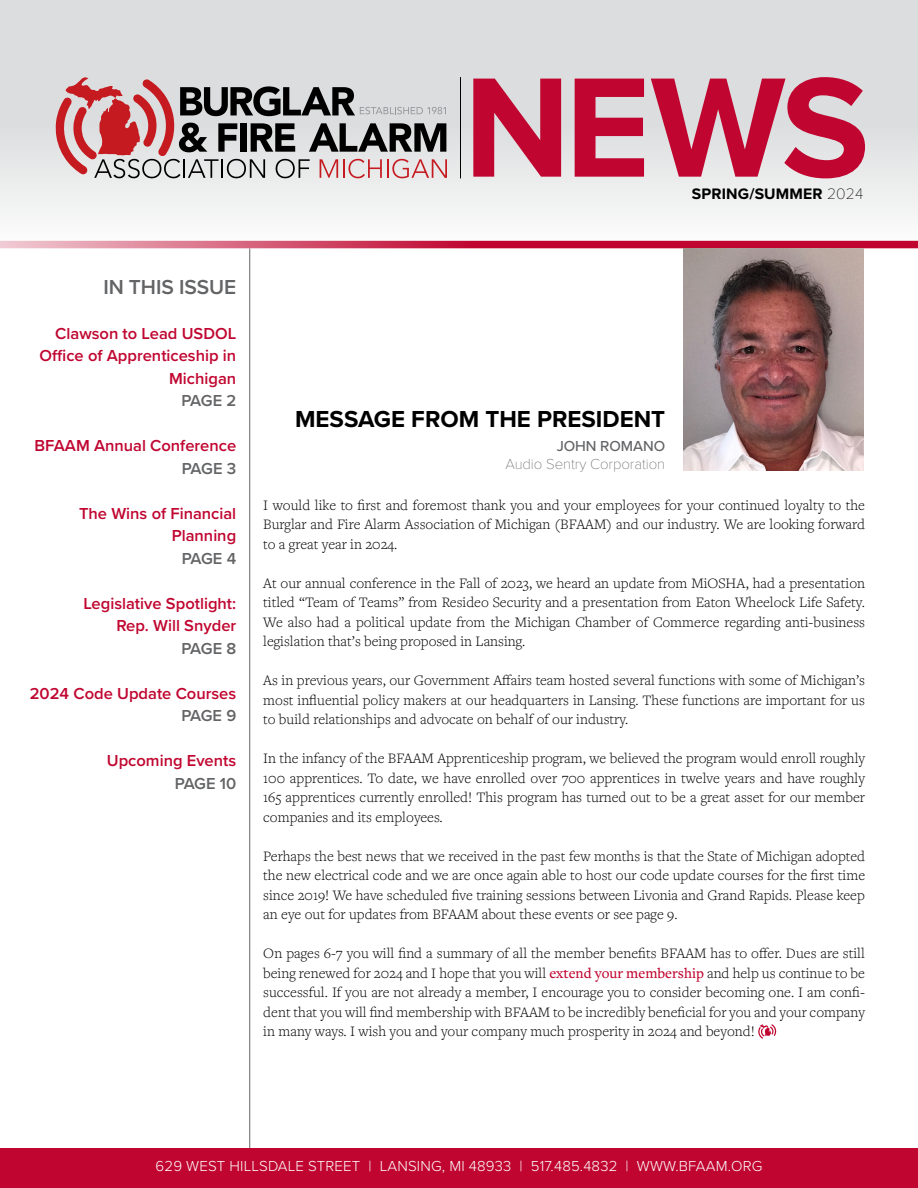
<style>
.page{position:relative;width:918px;height:1188px;background:#fff}
.page>*{position:absolute;margin:0;border:0;box-sizing:border-box;transform-origin:0 0}
.t1{font:700 24px "Proxima Nova";color:#000}
.t2{font:600 21px "Proxima Nova";letter-spacing:-.005em;color:#636466}
.t3{font:600 16.5px/22.5px "Proxima Nova";color:#c00630;text-align:right}
.t4{font:600 16.5px "Proxima Nova";letter-spacing:-.035em;color:#636466}
.t5{font:700 15.75px "Proxima Nova";letter-spacing:.01em;color:#000}
.t6{font:300 15px/19.5px "Freight Text Pro";color:#000;text-align:justify}
.t7{font:300 15px "Proxima Nova";letter-spacing:.01em;color:#fff}
.t8{font:100 15px "Proxima Nova T";letter-spacing:-.005em;color:#636466}
.t9{font:500 15px "Proxima Nova";letter-spacing:-.005em;color:#636466}
.s1{font-family:"Proxima Nova T";font-weight:100}
.s2{font-weight:500;color:#c00630}
</style>
<div class="page">
<div style="left:0;top:0;width:918px;height:248px;background:linear-gradient(to bottom,#d4d6d7,#f4f3f4)"></div>
<hr style="left:249px;top:248px;width:1px;height:900px;background:#636466">
<svg style="left:473px;top:77px;width:392px;height:101px;background:#ce6880"></svg>
<div style="left:0;top:1148px;width:918px;height:40px;background:#c00630"></div>
<svg style="left:56px;top:77px;width:391px;height:101px;background:#b09b9c"></svg>
<hr style="left:460px;top:77px;width:1px;height:101px;background:#000">
<svg style="left:0;top:241px;width:918px;height:7px;background:#cc385a"></svg>
<svg style="left:758px;top:1024px;width:18px;height:15px"></svg>
<img style="left:683px;top:248px;width:181px;height:223px">
<p class="t5" style="left:692px;top:182px;width:173px">SPRING/SUMMER <span class="s1">2024</span></p>
<h2 class="t2" style="left:103px;top:271px;width:134px">IN THIS ISSUE</h2>
<p class="t3" style="left:40px;top:322px;width:198px">Clawson to Lead USDOL<br>Office of Apprenticeship in<br>Michigan</p>
<p class="t4" style="left:182px;top:389px;width:56px">PAGE 2</p>
<p class="t3" style="left:34px;top:434px;width:203px">BFAAM Annual Conference</p>
<p class="t4" style="left:182px;top:456px;width:56px">PAGE 3</p>
<p class="t3" style="left:79px;top:502px;width:159px">The Wins of Financial<br>Planning</p>
<p class="t4" style="left:182px;top:546px;width:56px">PAGE 4</p>
<p class="t3" style="left:83px;top:592px;width:154px">Legislative Spotlight:<br>Rep. Will Snyder</p>
<p class="t4" style="left:182px;top:636px;width:56px">PAGE 8</p>
<p class="t3" style="left:30px;top:682px;width:208px">2024 Code Update Courses</p>
<p class="t4" style="left:181px;top:704px;width:56px">PAGE 9</p>
<p class="t3" style="left:107px;top:749px;width:131px">Upcoming Events</p>
<p class="t4" style="left:175px;top:771px;width:63px">PAGE 10</p>
<h1 class="t1" style="left:295px;top:401px;width:372px">MESSAGE FROM THE PRESIDENT</h1>
<p class="t9" style="left:557px;top:435px;width:110px">JOHN ROMANO</p>
<p class="t8" style="left:505px;top:453px;width:161px">Audio Sentry Corporation</p>
<p class="t6" style="left:263px;top:495px;width:603px">I would like to first and foremost thank you and your employees for your continued loyalty to the Burglar and Fire Alarm Association of Michigan (BFAAM) and our industry. We are looking forward to a great year in 2024.</p>
<p class="t6" style="left:263px;top:573px;width:603px">At our annual conference in the Fall of 2023, we heard an update from MiOSHA, had a presentation titled “Team of Teams” from Resideo Security and a presentation from Eaton Wheelock Life Safety.<br>We also had a political update from the Michigan Chamber of Commerce regarding anti-business legislation that’s being proposed in Lansing.</p>
<p class="t6" style="left:263px;top:670px;width:603px">As in previous years, our Government Affairs team hosted several functions with some of Michigan’s most influential policy makers at our headquarters in Lansing. These functions are important for us to build relationships and advocate on behalf of our industry.</p>
<p class="t6" style="left:263px;top:748px;width:603px">In the infancy of the BFAAM Apprenticeship program, we believed the program would enroll roughly 100 apprentices. To date, we have enrolled over 700 apprentices in twelve years and have roughly 165 apprentices currently enrolled! This program has turned out to be a great asset for our member companies and its employees.</p>
<p class="t6" style="left:263px;top:846px;width:603px">Perhaps the best news that we received in the past few months is that the State of Michigan adopted the new electrical code and we are once again able to host our code update courses for the first time since 2019! We have scheduled five training sessions between Livonia and Grand Rapids. Please keep an eye out for updates from BFAAM about these events or see page 9.</p>
<p class="t6" style="left:263px;top:943px;width:603px">On pages 6-7 you will find a summary of all the member benefits BFAAM has to offer. Dues are still being renewed for 2024 and I hope that you will <span class="s2">extend your membership</span> and help us continue to be successful. If you are not already a member, I encourage you to consider becoming one. I am confi&shy;dent that you will find membership with BFAAM to be incredibly beneficial for you and your company in many ways. I wish you and your company much prosperity in 2024 and beyond!</p>
<p class="t7" style="left:156px;top:1155px;width:608px">629 WEST HILLSDALE STREET | LANSING, MI 48933 | 517.485.4832 | WWW.BFAAM.ORG</p>
</div>
